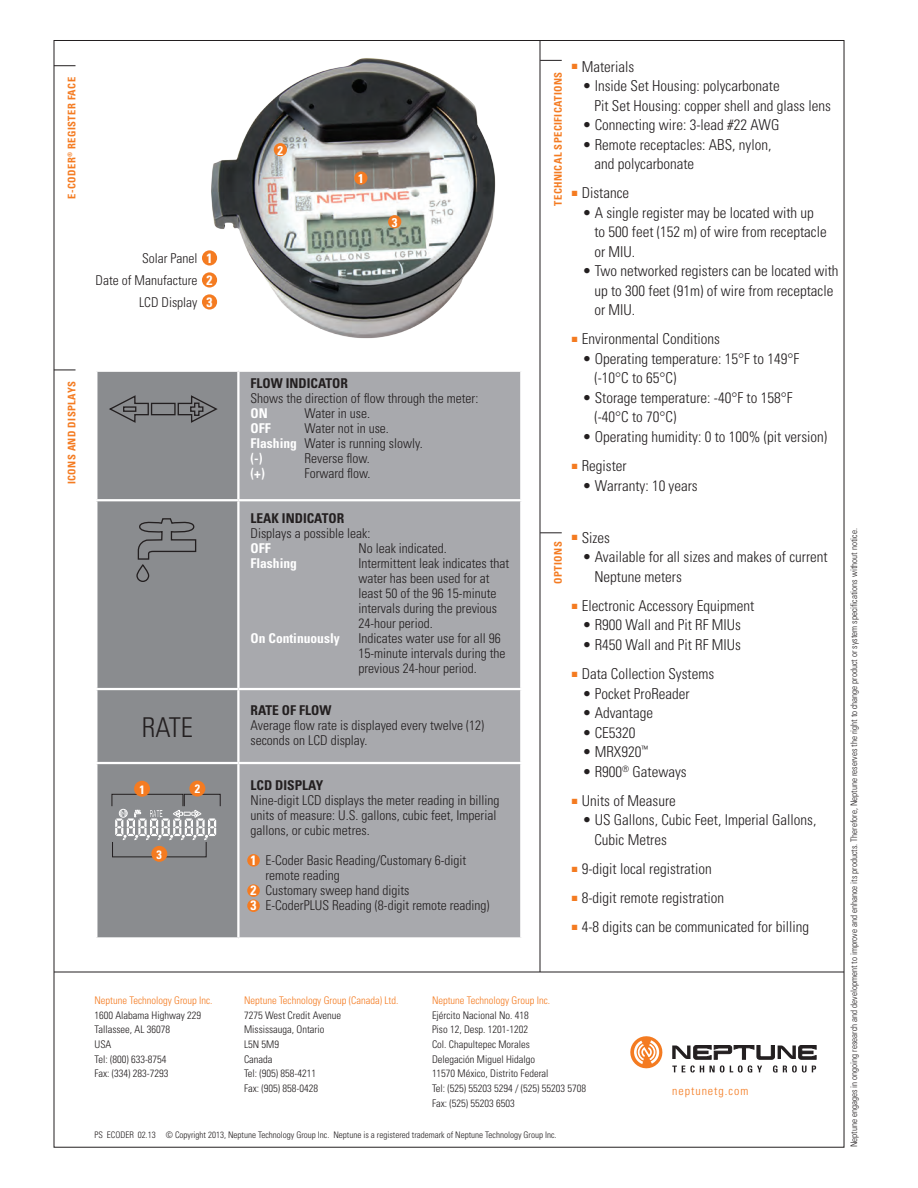
<style>
.page{position:relative;width:918px;height:1188px;background:#fff}
.page>*{position:absolute;margin:0;border:0;box-sizing:border-box;transform-origin:0 0}
.t1{font:300 condensed 27.3px "Univers";color:#231f20}
.t2{font:300 condensed 15px/19.5px "Univers";color:#231f20}
.t3{font:300 condensed 13.5px/15px "Univers";color:#231f20}
.t4{font:700 condensed 13.5px "Univers";color:#231f20}
.t5{font:700 condensed 13.5px "Univers";color:#fff}
.t6{font:700 condensed 12.75px "Univers";color:#fff}
.t7{font:700 condensed 12.15px "Univers";color:#fff}
.t8{font:300 condensed 12px "Univers";letter-spacing:.08em;color:#f47b21}
.t9{font:300 condensed 10.5px/14.7px "Univers";color:#231f20}
.t10{font:300 condensed 10.5px "Univers";color:#f47b21}
.t11{font:700 condensed 10.5px "Univers";letter-spacing:.04em;color:#f47b21}
.t12{font:300 condensed 9px "Univers";color:#231f20}
.s1{font-weight:700;color:#fff}
.s2{color:#f47b21}
</style>
<div class="page">
<hr style="left:54px;top:972px;width:790px;height:1px;background:#231f20">
<svg style="left:630px;top:1036px;width:186px;height:37px"></svg>
<hr style="left:540px;top:40px;width:1px;height:932px;background:#231f20">
<svg style="left:540px;top:532px;width:22px;height:1px"></svg>
<svg style="left:54px;top:65px;width:22px;height:1px"></svg>
<svg style="left:54px;top:370px;width:22px;height:1px"></svg>
<div style="left:97px;top:372px;width:140px;height:565px;background:#8a8c8f"></div>
<div style="left:240px;top:372px;width:280px;height:565px;background:#a8a9ad"></div>
<hr style="left:95px;top:499px;width:143px;height:2px;background:#fff">
<hr style="left:95px;top:688px;width:143px;height:2px;background:#fff">
<hr style="left:95px;top:762px;width:143px;height:2px;background:#fff">
<hr style="left:238px;top:499px;width:284px;height:2px;background:#fff">
<hr style="left:238px;top:688px;width:284px;height:2px;background:#fff">
<hr style="left:238px;top:762px;width:284px;height:2px;background:#fff">
<div style="left:247px;top:854px;width:13px;height:13px;background:#f47b21;border-radius:50%"></div>
<div style="left:247px;top:884px;width:13px;height:13px;background:#f47b21;border-radius:50%"></div>
<div style="left:247px;top:899px;width:13px;height:13px;background:#f47b21;border-radius:50%"></div>
<svg style="left:107px;top:394px;width:112px;height:46px;background:#808184"></svg>
<svg style="left:115px;top:516px;width:105px;height:67px;background:#838588"></svg>
<svg style="left:112px;top:799px;width:110px;height:46px;background:#a4a6a8"></svg>
<div style="left:112px;top:842px;width:95px;height:15px;border:1px solid #231f20"></div>
<div style="left:151px;top:846px;width:16px;height:16px;background:#f47b21;border-radius:50%"></div>
<div style="left:112px;top:794px;width:71px;height:13px;border:1px solid #231f20"></div>
<div style="left:134px;top:781px;width:16px;height:16px;background:#f47b21;border-radius:50%"></div>
<div style="left:184px;top:794px;width:37px;height:13px;border:1px solid #231f20"></div>
<div style="left:189px;top:781px;width:16px;height:16px;background:#f47b21;border-radius:50%"></div>
<img style="left:167px;top:40px;width:385px;height:326px">
<div style="left:388px;top:215px;width:13px;height:13px;background:#f47b21;border-radius:50%"></div>
<div style="left:274px;top:143px;width:13px;height:13px;background:#f47b21;border-radius:50%"></div>
<div style="left:354px;top:171px;width:13px;height:14px;background:#f47b21;border-radius:50%"></div>
<div style="left:202px;top:250px;width:15px;height:16px;background:#f47b21;border-radius:50%"></div>
<div style="left:202px;top:272px;width:15px;height:16px;background:#f47b21;border-radius:50%"></div>
<div style="left:202px;top:294px;width:15px;height:16px;background:#f47b21;border-radius:50%"></div>
<p class="t11" style="left:65px;top:199px;width:123px;rotate:-90deg">E-Coder<sup>®</sup> Register Face</p>
<p class="t11" style="left:65px;top:484px;width:104px;rotate:-90deg">Icons and displays</p>
<p class="t3" style="left:96px;top:247px;width:118px;line-height:22.5px;text-align:right">Solar Panel <span class="s1">1<br></span>Date of Manufacture <span class="s1">2<br></span>LCD Display <span class="s1">3</span></p>
<h1 class="t1" style="left:142px;top:711px;width:53px">RATE</h1>
<p class="t7" style="left:139px;top:782px;width:7px">1</p>
<p class="t7" style="left:195px;top:782px;width:7px">2</p>
<p class="t7" style="left:157px;top:847px;width:7px">3</p>
<p class="t10" style="left:94px;top:994px;width:120px">Neptune Technology Group Inc.</p>
<p class="t9" style="left:94px;top:1008px;width:108px">1600 Alabama Highway 229<br>Tallassee, AL 36078<br>USA<br>Tel: (800) 633-8754<br>Fax: (334) 283-7293</p>
<p class="t6" style="left:278px;top:142px;width:7px">2</p>
<p class="t6" style="left:358px;top:171px;width:7px">1</p>
<p class="t6" style="left:392px;top:214px;width:7px">3</p>
<p class="t4" style="left:250px;top:375px;width:99px">Flow indicator</p>
<p class="t3" style="left:250px;top:391px;width:229px">Shows the direction of flow through the meter:</p>
<p class="t5" style="left:250px;top:405px;width:9px">ON</p>
<p class="t3" style="left:304px;top:406px;width:67px">Water in use.</p>
<p class="t5" style="left:250px;top:420px;width:8px">OFF</p>
<p class="t3" style="left:250px;top:421px;width:174px;text-indent:54px">Water not in use.<br><span class="s1">Flashing</span> Water is running slowly. <span class="s1">(-)</span></p>
<p class="t3" style="left:304px;top:451px;width:67px">Reverse flow.</p>
<p class="t5" style="left:250px;top:465px;width:16px">(+)</p>
<p class="t3" style="left:304px;top:466px;width:68px">Forward flow.</p>
<p class="t4" style="left:250px;top:510px;width:95px">Leak indicator</p>
<p class="t3" style="left:250px;top:526px;width:121px">Displays a possible leak:</p>
<p class="t5" style="left:250px;top:540px;width:8px">OFF</p>
<p class="t3" style="left:358px;top:541px;width:90px">No leak indicated.</p>
<p class="t5" style="left:250px;top:555px;width:48px">Flashing</p>
<p class="t3" style="left:358px;top:556px;width:152px">Intermittent leak indicates that water has been used for at least 50 of the 96 15-minute intervals during the previous<br>24-hour period.</p>
<p class="t5" style="left:250px;top:630px;width:91px">On Continuously</p>
<p class="t3" style="left:358px;top:631px;width:148px">Indicates water use for all 96<br>15-minute intervals during the previous 24-hour period.</p>
<p class="t4" style="left:250px;top:702px;width:5px">RATE</p>
<p class="t4" style="left:282px;top:702px;width:51px">OFFLOW</p>
<p class="t3" style="left:250px;top:718px;width:235px">Average flow rate is displayed every twelve (12) seconds on LCD display.</p>
<p class="t4" style="left:250px;top:777px;width:8px">LCD</p>
<p class="t4" style="left:275px;top:777px;width:8px">DISPLAY</p>
<p class="t3" style="left:250px;top:793px;width:250px">Nine-digit LCD displays the meter reading in billing units of measure: U.S. gallons, cubic feet, Imperial gallons, or cubic metres.</p>
<p class="t3" style="left:250px;top:853px;width:217px"><span class="s1">1</span> E-Coder Basic Reading/Customary 6-digit</p>
<p class="t3" style="left:265px;top:868px;width:76px">remote reading</p>
<p class="t3" style="left:250px;top:883px;width:160px"><span class="s1">2</span> Customary sweep hand digits</p>
<p class="t3" style="left:250px;top:898px;width:241px"><span class="s1">3</span> E-CoderPLUS Reading (8-digit remote reading)</p>
<p class="t11" style="left:552px;top:206px;width:135px;rotate:-90deg">Technical specifications</p>
<p class="t11" style="left:552px;top:584px;width:44px;rotate:-90deg">Options</p>
<p class="t2" style="left:572px;top:56px;width:64px"><span class="s2">■</span> Materials</p>
<p class="t2" style="left:594px;top:76px;width:238px;text-indent:-12px">• Inside Set Housing: polycarbonate<br>Pit Set Housing: copper shell and glass lens</p>
<p class="t2" style="left:582px;top:115px;width:199px">• Connecting wire: 3-lead #22 AWG</p>
<p class="t2" style="left:594px;top:134px;width:179px;text-indent:-12px">• Remote receptacles: ABS, nylon, and polycarbonate</p>
<p class="t2" style="left:572px;top:183px;width:59px"><span class="s2">■</span> Distance</p>
<p class="t2" style="left:594px;top:203px;width:234px;text-indent:-12px">• A single register may be located with up to 500 feet (152 m) of wire from receptacle or MIU.</p>
<p class="t2" style="left:594px;top:261px;width:246px;text-indent:-12px">• Two networked registers can be located with up to 300 feet (91m) of wire from receptacle or MIU.</p>
<p class="t2" style="left:572px;top:329px;width:150px"><span class="s2">■</span> Environmental Conditions</p>
<p class="t2" style="left:594px;top:349px;width:206px;text-indent:-12px">• Operating temperature: 15°F to 149°F (-10°C to 65°C)</p>
<p class="t2" style="left:594px;top:388px;width:200px;text-indent:-12px">• Storage temperature: -40°F to 158°F (-40°C to 70°C)</p>
<p class="t2" style="left:582px;top:427px;width:246px">• Operating humidity: 0 to 100% (pit version)</p>
<p class="t2" style="left:572px;top:456px;width:56px"><span class="s2">■</span> Register</p>
<p class="t2" style="left:582px;top:476px;width:117px">• Warranty: 10 years</p>
<p class="t2" style="left:572px;top:528px;width:40px"><span class="s2">■</span> Sizes</p>
<p class="t2" style="left:594px;top:547px;width:235px;text-indent:-12px">• Available for all sizes and makes of current<br>Neptune meters</p>
<p class="t2" style="left:572px;top:596px;width:184px"><span class="s2">■</span> Electronic Accessory Equipment</p>
<p class="t2" style="left:582px;top:615px;width:160px">• R900 Wall and Pit RF MIUs</p>
<p class="t2" style="left:582px;top:635px;width:160px">• R450 Wall and Pit RF MIUs</p>
<p class="t2" style="left:572px;top:664px;width:144px"><span class="s2">■</span> Data Collection Systems</p>
<p class="t2" style="left:582px;top:684px;width:109px">• Pocket ProReader</p>
<p class="t2" style="left:582px;top:703px;width:72px">• Advantage</p>
<p class="t2" style="left:582px;top:723px;width:55px">• CE5320</p>
<p class="t2" style="left:582px;top:742px;width:67px">• MRX920<sup>™</sup></p>
<p class="t2" style="left:582px;top:762px;width:106px">• R900<sup>®</sup> Gateways</p>
<p class="t2" style="left:572px;top:791px;width:106px"><span class="s2">■</span> Units of Measure</p>
<p class="t2" style="left:594px;top:810px;width:223px;text-indent:-12px">• US Gallons, Cubic Feet, Imperial Gallons,<br>Cubic Metres</p>
<p class="t2" style="left:572px;top:859px;width:141px"><span class="s2">■</span> 9-digit local registration</p>
<p class="t2" style="left:572px;top:888px;width:154px"><span class="s2">■</span> 8-digit remote registration</p>
<p class="t2" style="left:572px;top:917px;width:239px"><span class="s2">■</span> 4-8 digits can be communicated for billing</p>
<p class="t10" style="left:244px;top:994px;width:156px">Neptune Technology Group (Canada) Ltd.</p>
<p class="t9" style="left:244px;top:1008px;width:98px">7275 West Credit Avenue<br>Mississauga, Ontario<br>L5N 5M9<br>Canada<br>Tel: (905) 858-4211<br>Fax: (905) 858-0428</p>
<p class="t10" style="left:432px;top:994px;width:120px">Neptune Technology Group Inc.</p>
<p class="t9" style="left:432px;top:1008px;width:156px">Ejército Nacional No. 418<br>Piso 12, Desp. 1201-1202<br>Col. Chapultepec Morales<br>Delegación Miguel Hidalgo<br>11570 México, Distrito Federal<br>Tel: (525) 55203 5294 / (525) 55203 5708<br>Fax: (525) 55203 6503</p>
<p class="t8" style="left:672px;top:1084px;width:78px">neptunetg.com</p>
<p class="t12" style="left:94px;top:1129px;width:464px">PS ECODER 02.13 © Copyright 2013, Neptune Technology Group Inc. Neptune is a registered trademark of Neptune Technology Group Inc.</p>
<p class="t12" style="left:849px;top:1147px;width:621px;rotate:-90deg">Neptune engages in ongoing research and development to improve and enhance its products. Therefore, Neptune reserves the right to change product or system specifications without notice.</p>
</div>
